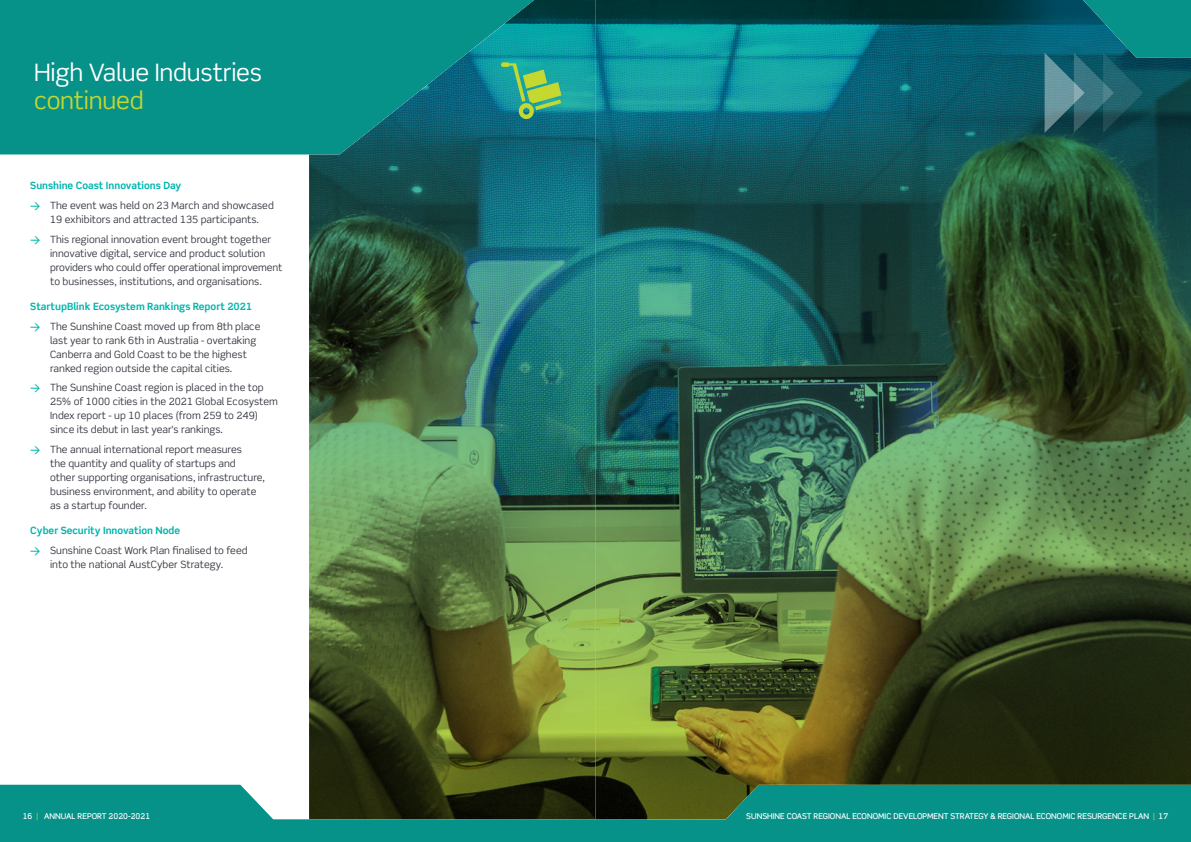
<style>
.page{position:relative;width:1191px;height:842px;background:#069189}
.page>*{position:absolute;margin:0;border:0;box-sizing:border-box;transform-origin:0 0}
.t1{font:24px "Scene Std";letter-spacing:-.01em;color:#fff}
.t2{font:24px "Scene Std";letter-spacing:-.01em;color:#c4d830}
.t3{font:10px/14px "Scene Std";color:#343741}
.t4{font:700 10px/19.7px "Scene Std";color:#00b5ae}
.t5{font:500 8px "Scene Std";color:#fff}
.s1{font-weight:700;color:#00b5ae}
.s2{font-family:"DIN";font-weight:500;color:#00b5ae}
.s3{font-family:"DIN";font-weight:500}
.s4{font-weight:400;color:#343741}
.s5{font-weight:400;color:#c4d830}
</style>
<div class="page">
<div style="left:0;top:154px;width:309px;height:665px;background:#fff"></div>
<img style="left:595px;top:0;width:596px;height:819px">
<img style="left:309px;top:0;width:286px;height:819px">
<svg style="left:501px;top:62px;width:60px;height:58px;background:#4fad7a"></svg>
<svg style="left:1044px;top:53px;width:99px;height:80px;background:#2b6671"></svg>
<h1 class="t1" style="left:34px;top:57px;width:230px">High Value Industries</h1>
<h1 class="t2" style="left:34px;top:85px;width:111px">continued</h1>
<p class="t3" style="left:30px;top:176px;width:245px;line-height:19.7px"><span class="s1">Sunshine Coast Innovations Day<br></span><span class="s2">&gt;</span> The event was held on 23 March and showcased</p>
<p class="t3" style="left:30px;top:209px;width:242px;line-height:19.7px;text-indent:20px">19 exhibitors and attracted 135 participants. <span class="s2">&gt;</span> This regional innovation event brought together</p>
<p class="t3" style="left:50px;top:246px;width:234px">innovative digital, service and product solution providers who could offer operational improvement to businesses, institutions, and organisations.</p>
<p class="t4" style="left:30px;top:296px;width:232px">StartupBlink Ecosystem Rankings Report 2021 <span class="s3">&gt;</span> <span class="s4">The Sunshine Coast moved up from 8th place</span></p>
<p class="t3" style="left:50px;top:333px;width:208px">last year to rank 6th in Australia - overtaking<br>Canberra and Gold Coast to be the highest ranked region outside the capital cities.</p>
<p class="t3" style="left:50px;top:381px;width:229px;text-indent:-20px"><span class="s2">&gt;</span> The Sunshine Coast region is placed in the top 25% of 1000 cities in the 2021 Global Ecosystem Index report - up 10 places (from 259 to 249) since its debut in last year's rankings.</p>
<p class="t3" style="left:50px;top:442px;width:216px;text-indent:-20px"><span class="s2">&gt;</span> The annual international report measures<br>the quantity and quality of startups and<br>other supporting organisations, infrastructure, business environment, and ability to operate as a startup founder.</p>
<p class="t3" style="left:30px;top:521px;width:219px;line-height:19.7px"><span class="s1">Cyber Security Innovation Node<br></span><span class="s2">&gt;</span> Sunshine Coast Work Plan finalised to feed</p>
<p class="t3" style="left:50px;top:557px;width:175px">into the national AustCyber Strategy.</p>
<p class="t5" style="left:23px;top:811px;width:129px">16 <span class="s5">|</span> ANNUAL REPORT 2020-2021</p>
<p class="t5" style="left:746px;top:811px;width:423px">SUNSHINE COAST REGIONAL ECONOMIC DEVELOPMENT STRATEGY &amp; REGIONAL ECONOMIC RESURGENCE PLAN <span class="s5">|</span> 17</p>
</div>
